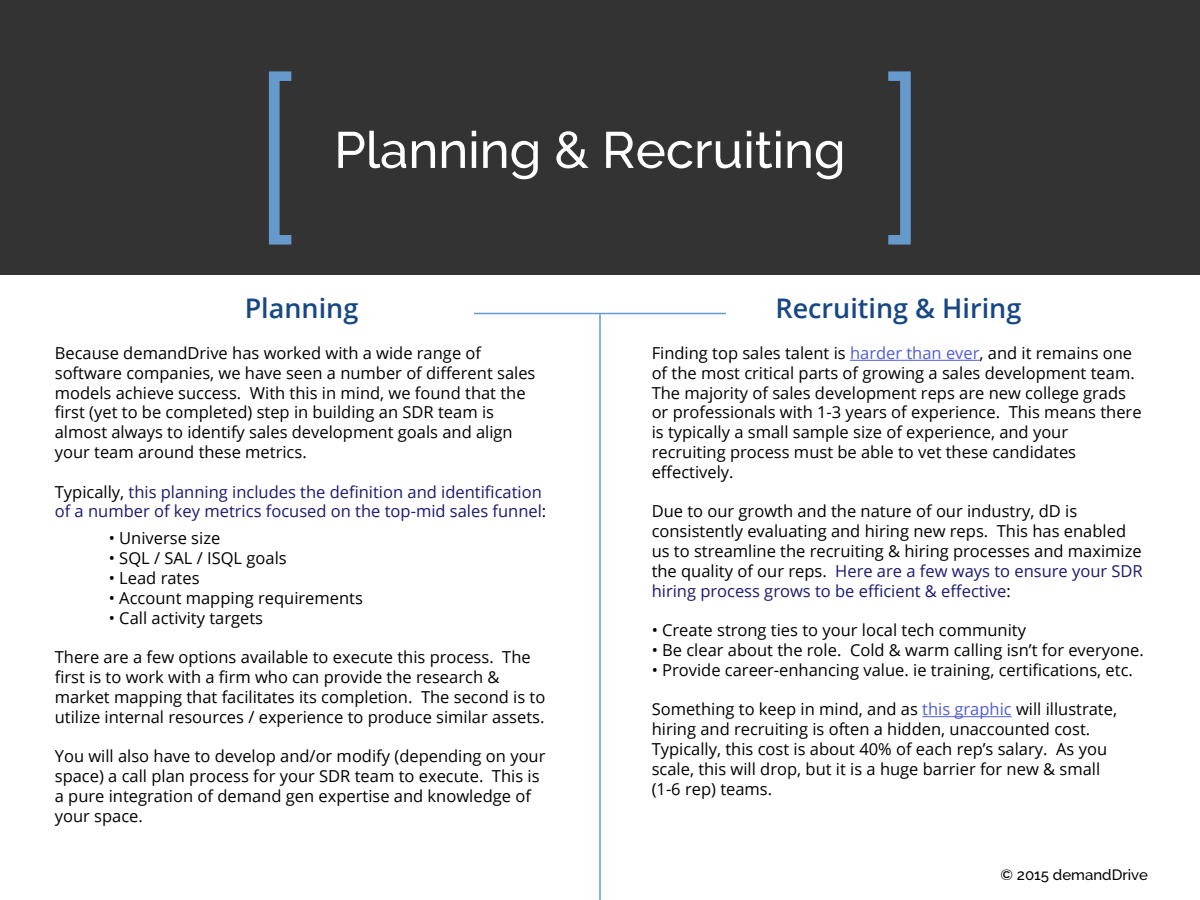
<style>
.page{position:relative;width:1200px;height:900px;background:#fff}
.page>*{position:absolute;margin:0;border:0;box-sizing:border-box;transform-origin:0 0}
.t1{font:300 222px "Raleway";color:#69c}
.t2{font:500 51px "Raleway";color:#fff}
.t3{font:600 27px "Open Sans";color:#174784}
.t4{font:16.5px/19.8px "Open Sans";color:#000}
.t5{font:16.5px/19.8px "Open Sans";color:#191970}
.t6{font:500 15px "Raleway";color:#000}
.s1{color:#000}
.s2{color:#4f5cd6}
.s3{color:#191970}
</style>
<div class="page">
<div style="left:0;top:0;width:1200px;height:274px;background:#333"></div>
<hr style="left:850px;top:360px;width:130px;height:1px;background:#4f5cd6">
<hr style="left:922px;top:716px;width:90px;height:1px;background:#4f5cd6">
<hr style="left:599px;top:314px;width:2px;height:586px;background:#69c">
<hr style="left:474px;top:313px;width:252px;height:1px;background:#69c">
<h1 class="t1" style="left:250px;top:29px;width:53px">[</h1>
<h2 class="t2" style="left:334px;top:130px;width:513px">Planning &amp; Recruiting</h2>
<h1 class="t1" style="left:878px;top:29px;width:53px">]</h1>
<h3 class="t3" style="left:245px;top:297px;width:115px">Planning</h3>
<p class="t4" style="left:55px;top:343px;width:482px">Because demandDrive has worked with a wide range of software companies, we have seen a number of different sales models achieve success. With this in mind, we found that the first (yet to be completed) step in building an SDR team is almost always to identify sales development goals and align your team around these metrics.</p>
<p class="t5" style="left:55px;top:481px;width:493px"><span class="s1">Typically,</span> this planning includes the definition and identification of a number of key metrics focused on the top-mid sales funnel<span class="s1">:</span></p>
<p class="t4" style="left:109px;top:528px;width:113px">• Universe size</p>
<p class="t4" style="left:109px;top:548px;width:179px">• SQL / SAL / ISQL goals</p>
<p class="t4" style="left:109px;top:570px;width:92px">• Lead rates</p>
<p class="t4" style="left:109px;top:588px;width:256px">• Account mapping requirements</p>
<p class="t4" style="left:109px;top:609px;width:156px">• Call activity targets</p>
<p class="t4" style="left:55px;top:649px;width:492px">There are a few options available to execute this process. The first is to work with a firm who can provide the research &amp; market mapping that facilitates its completion. The second is to utilize internal resources / experience to produce similar assets.</p>
<p class="t4" style="left:55px;top:748px;width:492px">You will also have to develop and/or modify (depending on your space) a call plan process for your SDR team to execute. This is a pure integration of demand gen expertise and knowledge of your space.</p>
<h3 class="t3" style="left:775px;top:297px;width:247px">Recruiting &amp; Hiring</h3>
<p class="t4" style="left:652px;top:345px;width:491px">Finding top sales talent is <span class="s2">harder than ever</span>, and it remains one of the most critical parts of growing a sales development team.<br>The majority of sales development reps are new college grads or professionals with 1-3 years of experience. This means there is typically a small sample size of experience, and your recruiting process must be able to vet these candidates effectively.</p>
<p class="t4" style="left:652px;top:501px;width:493px">Due to our growth and the nature of our industry, dD is consistently evaluating and hiring new reps. This has enabled us to streamline the recruiting &amp; hiring processes and maximize the quality of our reps. <span class="s3">Here are a few ways to ensure your SDR hiring process grows to be efficient &amp; effective</span>:</p>
<p class="t4" style="left:652px;top:622px;width:376px">• Create strong ties to your local tech community</p>
<p class="t4" style="left:652px;top:642px;width:494px">• Be clear about the role. Cold &amp; warm calling isn’t for everyone.</p>
<p class="t4" style="left:652px;top:660px;width:483px">• Provide career-enhancing value. ie training, certifications, etc.</p>
<p class="t4" style="left:652px;top:699px;width:467px">Something to keep in mind, and as <span class="s2">this graphic</span> will illustrate, hiring and recruiting is often a hidden, unaccounted cost.<br>Typically, this cost is about 40% of each rep’s salary. As you scale, this will drop, but it is a huge barrier for new &amp; small (1-6 rep) teams.</p>
<p class="t6" style="left:1000px;top:868px;width:149px">© 2015 demandDrive</p>
</div>
